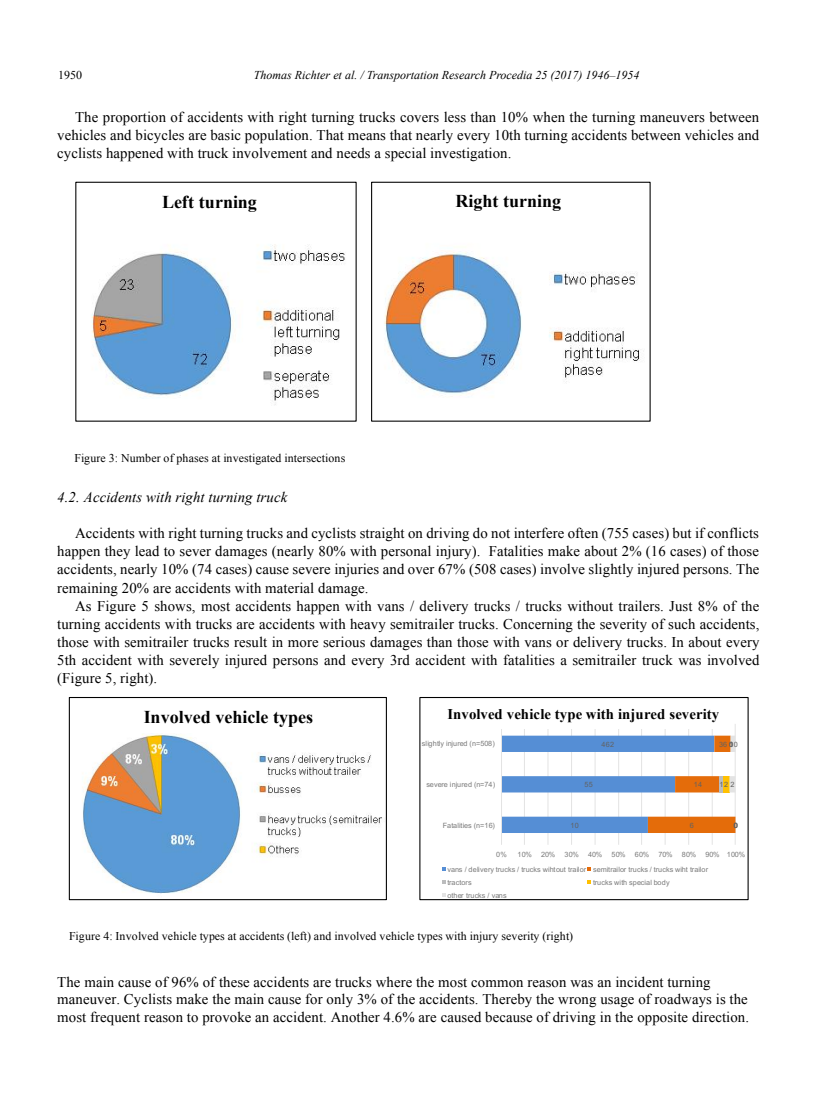
<style>
.page{position:relative;width:817px;height:1115px;background:#fff}
.page>*{position:absolute;margin:0;border:0;box-sizing:border-box;transform-origin:0 0}
.t1{font:700 18px "Times New Roman";color:#000}
.t2{font:14.7px/18px "Times New Roman";letter-spacing:.005em;color:#000;text-align:justify}
.t3{font:700 14.7px "Times New Roman";letter-spacing:.005em;color:#000}
.t4{font:italic 14.7px "Times New Roman";letter-spacing:.005em;color:#000}
.t5{font:italic 12px "Times New Roman";color:#000}
.t6{font:12px "Times New Roman";color:#000}
.t7{font:11.85px "Times New Roman";letter-spacing:.01em;color:#000}
.t8{font:7.2px/12.9px "Arial";color:#7a7a7a}
.t9{font:7.2px "Arial";letter-spacing:.02em;color:#7a7a7a}
.t10{font:7.2px "Arial";letter-spacing:.025em;color:#626262}
.t11{font:7.2px "Arial";letter-spacing:.025em;color:#7a7a7a}
</style>
<div class="page">
<img style="left:91px;top:244px;width:254px;height:161px">
<img style="left:384px;top:251px;width:256px;height:146px">
<div style="left:371px;top:182px;width:279px;height:239px;border:1px solid #000"></div>
<img style="left:71px;top:698px;width:314px;height:196px">
<div style="left:69px;top:696px;width:318px;height:203px;border:1px solid #000"></div>
<div style="left:107px;top:700px;width:243px;height:32px;background:#fff"></div>
<svg style="left:421px;top:698px;width:325px;height:199px"></svg>
<div style="left:419px;top:696px;width:329px;height:203px;border:1px solid #000"></div>
<div style="left:433px;top:699px;width:301px;height:29px;background:#fff"></div>
<p class="t6" style="left:58px;top:66px;width:25px">1950</p>
<p class="t5" style="left:254px;top:66px;width:387px">Thomas Richter et al. / Transportation Research Procedia 25 (2017) 1946–1954</p>
<p class="t2" style="left:57px;top:107px;width:703px;text-indent:18px">The proportion of accidents with right turning trucks covers less than 10% when the turning maneuvers between vehicles and bicycles are basic population. That means that nearly every 10th turning accidents between vehicles and cyclists happened with truck involvement and needs a special investigation.</p>
<p class="t1" style="left:162px;top:189px;width:96px">Left turning</p>
<p class="t1" style="left:455px;top:188px;width:107px">Right turning</p>
<p class="t7" style="left:75px;top:449px;width:272px">Figure 3: Number of phases at investigated intersections</p>
<p class="t4" style="left:57px;top:487px;width:231px">4.2. Accidents with right turning truck</p>
<p class="t2" style="left:75px;top:524px;width:685px">Accidents with right turning trucks and cyclists straight on driving do not interfere often (755 cases) but if conflicts</p>
<p class="t2" style="left:57px;top:542px;width:703px">happen they lead to sever damages (nearly 80% with personal injury). Fatalities make about 2% (16 cases) of those</p>
<p class="t2" style="left:57px;top:560px;width:703px">accidents, nearly 10% (74 cases) cause severe injuries and over 67% (508 cases) involve slightly injured persons. The</p>
<p class="t2" style="left:57px;top:578px;width:313px">remaining 20% are accidents with material damage.</p>
<p class="t2" style="left:75px;top:596px;width:685px">As Figure 5 shows, most accidents happen with vans / delivery trucks / trucks without trailers. Just 8% of the</p>
<p class="t2" style="left:57px;top:614px;width:703px">turning accidents with trucks are accidents with heavy semitrailer trucks. Concerning the severity of such accidents,</p>
<p class="t2" style="left:57px;top:632px;width:703px">those with semitrailer trucks result in more serious damages than those with vans or delivery trucks. In about every</p>
<p class="t2" style="left:57px;top:650px;width:703px">5th accident with severely injured persons and every 3rd accident with fatalities a semitrailer truck was involved</p>
<p class="t2" style="left:57px;top:668px;width:101px">(Figure 5, right).</p>
<p class="t1" style="left:144px;top:704px;width:171px">Involved vehicle types</p>
<p class="t3" style="left:447px;top:703px;width:273px">Involved vehicle type with injured severity</p>
<p class="t9" style="left:422px;top:738px;width:74px">slightly injured (n=508)</p>
<p class="t10" style="left:601px;top:738px;width:14px">462</p>
<p class="t10" style="left:718px;top:738px;width:16px">360</p>
<p class="t10" style="left:729px;top:738px;width:10px">10</p>
<p class="t8" style="left:426px;top:777px;width:70px">severe injured (n=74)</p>
<p class="t10" style="left:584px;top:779px;width:10px">55</p>
<p class="t10" style="left:693px;top:779px;width:10px">14</p>
<p class="t10" style="left:719px;top:779px;width:17px">12 2</p>
<p class="t11" style="left:443px;top:819px;width:53px">Fatalities (n=16)</p>
<p class="t10" style="left:570px;top:819px;width:10px">10</p>
<p class="t10" style="left:689px;top:819px;width:6px">6</p>
<p class="t10" style="left:733px;top:819px;width:6px">0</p>
<p class="t8" style="left:496px;top:847px;width:12px">0%</p>
<p class="t8" style="left:517px;top:847px;width:16px">10%</p>
<p class="t8" style="left:541px;top:847px;width:16px">20%</p>
<p class="t8" style="left:564px;top:847px;width:16px">30%</p>
<p class="t8" style="left:588px;top:847px;width:16px">40%</p>
<p class="t8" style="left:611px;top:847px;width:16px">50%</p>
<p class="t8" style="left:634px;top:847px;width:16px">60%</p>
<p class="t8" style="left:658px;top:847px;width:16px">70%</p>
<p class="t8" style="left:681px;top:847px;width:16px">80%</p>
<p class="t8" style="left:705px;top:847px;width:41px">90% 100%</p>
<p class="t8" style="left:447px;top:862px;width:262px">vans / delivery trucks / trucks wihtout trailor semitrailor trucks / trucks wiht trailor tractors</p>
<p class="t8" style="left:593px;top:875px;width:78px">trucks with special body</p>
<p class="t8" style="left:447px;top:888px;width:61px">other trucks / vans</p>
<p class="t7" style="left:69px;top:927px;width:505px">Figure 4: Involved vehicle types at accidents (left) and involved vehicle types with injury severity (right)</p>
<p class="t2" style="left:57px;top:973px;width:693px;line-height:17.1px;text-align:left">The main cause of 96% of these accidents are trucks where the most common reason was an incident turning maneuver. Cyclists make the main cause for only 3% of the accidents. Thereby the wrong usage of roadways is the most frequent reason to provoke an accident. Another 4.6% are caused because of driving in the opposite direction.</p>
</div>
